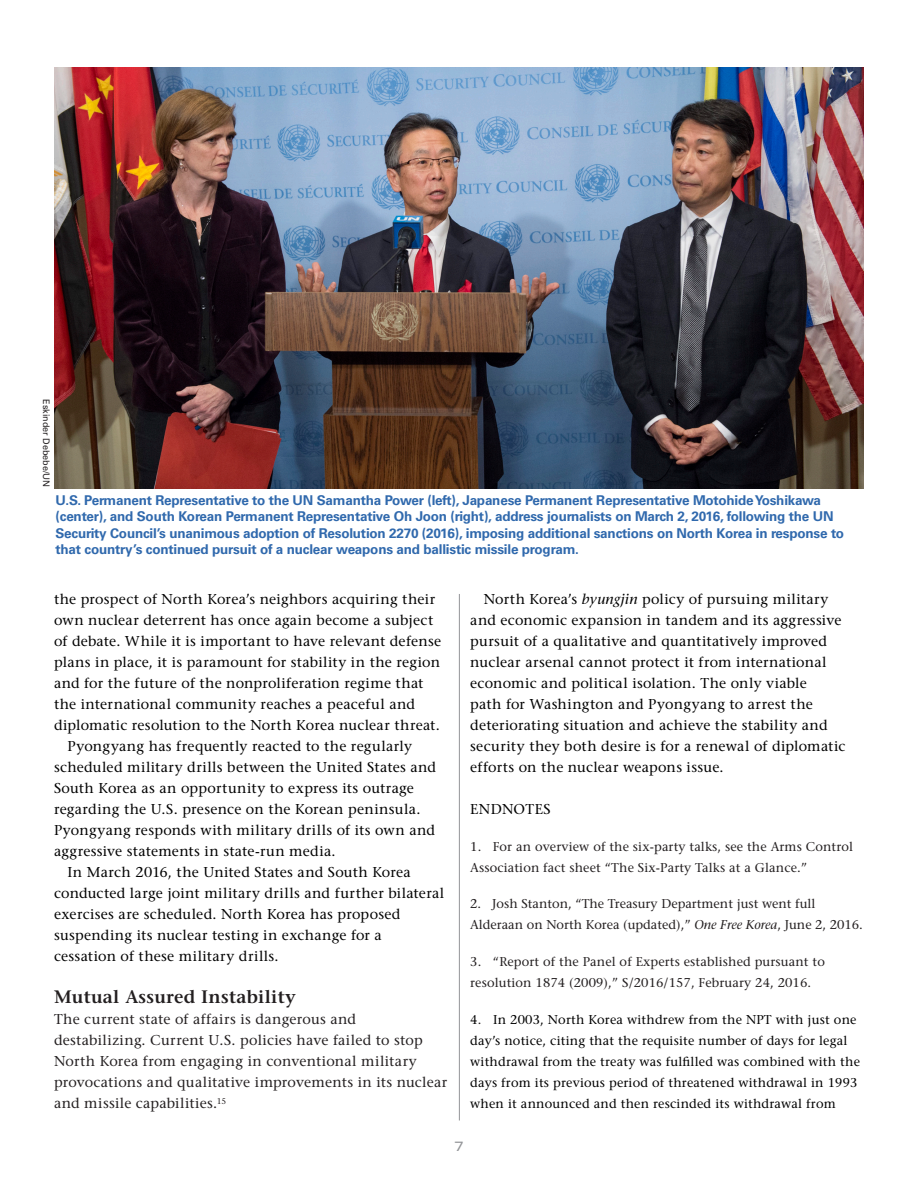
<style>
.page{position:relative;width:918px;height:1188px;background:#fff}
.page>*{position:absolute;margin:0;border:0;box-sizing:border-box;transform-origin:0 0}
.Subhead{font:600 18px "Stone Serif Std";letter-spacing:.015em;color:#231f20}
.Subhead_2{font:500 14.25px/21px "Stone Serif Std";letter-spacing:.02em;color:#000}
.Paragraph_-_No_Inden{font:500 14.25px/21px "Stone Serif Std";letter-spacing:.02em;color:#231f20}
.t1{font:700 13.5px/16.5px "Univers LT Std";letter-spacing:-.015em;color:#3069ad}
.t2{font:expanded 13.5px "Univers LT Std";color:#939598}
.endnote_text{font:500 12.75px/21px "Stone Serif Std";letter-spacing:.01em;color:#231f20}
.endnote_text-2{font:500 12.75px/21px "Stone Serif Std";letter-spacing:.015em;color:#000}
.t3{font:9px "Univers LT Std";color:#231f20}
.s1{font-style:italic}
.s2{color:#231f20}
</style>
<div class="page">
<hr style="left:459px;top:594px;width:1px;height:527px;background:#939598">
<img style="left:54px;top:67px;width:810px;height:422px">
<p class="t3" style="left:52px;top:399px;width:90px;rotate:90deg">Eskinder Debebe/UN</p>
<p class="t1" style="left:55px;top:492px;width:790px">U.S. Permanent Representative to the UN Samantha Power (left), Japanese Permanent Representative Motohide Yoshikawa (center), and South Korean Permanent Representative Oh Joon (right), address journalists on March 2, 2016, following the UN Security Council’s unanimous adoption of Resolution 2270 (2016), imposing additional sanctions on North Korea in response to that country’s continued pursuit of a nuclear weapons and ballistic missile program.</p>
<p class="Subhead_2" style="left:54px;top:589px;width:389px">the prospect of North Korea’s neighbors acquiring their own nuclear deterrent has once again become a subject of debate. While it is important to have relevant defense plans in place, it is paramount for stability in the region and for the future of the nonproliferation regime that the international community reaches a peaceful and diplomatic resolution to the North Korea nuclear threat.</p>
<p class="Subhead_2" style="left:54px;top:736px;width:384px;text-indent:14px">Pyongyang has frequently reacted to the regularly scheduled military drills between the United States and South Korea as an opportunity to express its outrage regarding the U.S. presence on the Korean peninsula.<br>Pyongyang responds with military drills of its own and aggressive statements in state-run media.</p>
<p class="Subhead_2" style="left:54px;top:862px;width:392px;text-indent:14px">In March 2016, the United States and South Korea conducted large joint military drills and further bilateral exercises are scheduled. North Korea has proposed suspending its nuclear testing in exchange for a cessation of these military drills.</p>
<p class="Subhead" style="left:54px;top:986px;width:243px">Mutual Assured Instability</p>
<p class="Paragraph_-_No_Inden" style="left:54px;top:1009px;width:395px">The current state of affairs is dangerous and destabilizing. Current U.S. policies have failed to stop North Korea from engaging in conventional military provocations and qualitative improvements in its nuclear and missile capabilities.<sup>15</sup></p>
<p class="Subhead_2" style="left:470px;top:589px;width:377px;text-indent:14px">North Korea’s <span class="s1">byungjin</span> policy of pursuing military and economic expansion in tandem and its aggressive pursuit of a qualitative and quantitatively improved nuclear arsenal cannot protect it from international economic and political isolation. The only viable<br>path for Washington and Pyongyang to arrest the deteriorating situation and achieve the stability and security they both desire is for a renewal of diplomatic efforts on the nuclear weapons issue.</p>
<p class="Subhead_2" style="left:470px;top:799px;width:82px">ENDNOTES</p>
<p class="endnote_text" style="left:470px;top:836px;width:384px">1. For an overview of the six-party talks, see the Arms Control<br>Association fact sheet “The Six-Party Talks at a Glance.”</p>
<p class="endnote_text" style="left:470px;top:893px;width:394px">2. Josh Stanton, “The Treasury Department just went full<br>Alderaan on North Korea (updated),” <span class="s1">One Free Korea</span>, June 2, 2016.</p>
<p class="endnote_text" style="left:470px;top:951px;width:356px">3. “Report of the Panel of Experts established pursuant to resolution 1874 (2009),” S/2016/157, February 24, 2016.</p>
<p class="endnote_text-2" style="left:470px;top:1009px;width:391px">4<span class="s2">.</span> In 2003, North Korea withdrew from the NPT with just one day’s notice, citing that the requisite number of days for legal withdrawal from the treaty was fulfilled was combined with the days from its previous period of threatened withdrawal in 1993 when it announced and then rescinded its withdrawal from</p>
<p class="t2" style="left:454px;top:1138px;width:11px">7</p>
</div>
